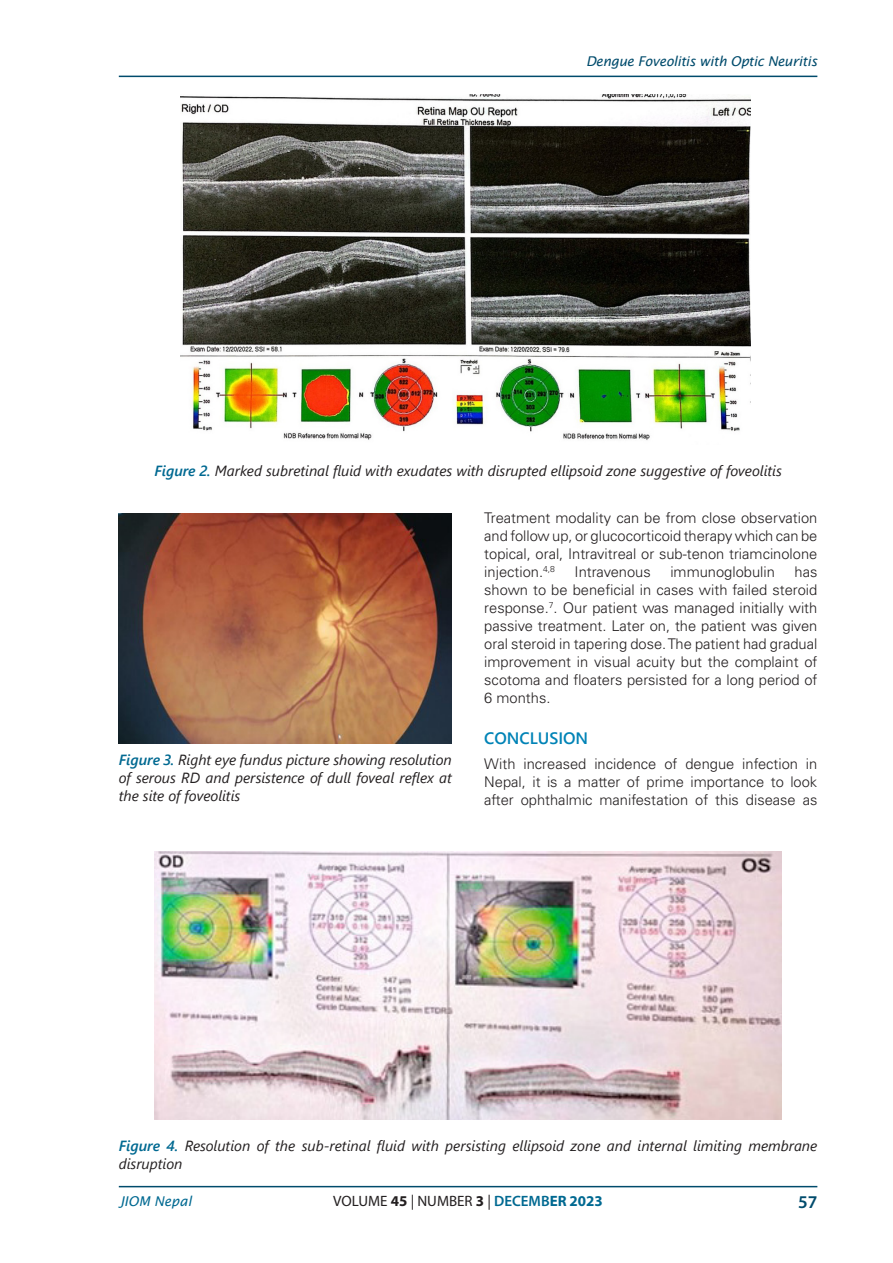
<style>
.page{position:relative;width:893px;height:1263px;background:#fff}
.page>*{position:absolute;margin:0;border:0;box-sizing:border-box;transform-origin:0 0}
.t1{font:600 18px "Myriad Pro";color:#004b6c}
.Major_headings{font:600 16.5px "Segoe UI";color:#0083b6}
.t2{font:15px "Myriad Pro";color:#231f20}
.t3{font:300 14.7px/18px "Univers LT Std";color:#231f20;text-align:justify}
.t4{font:italic 14.7px/18px "Segoe UI";color:#231f20;text-align:justify}
.t5{font:italic 13.5px "Lucida Sans";letter-spacing:-.02em;color:#004b6c}
.t6{font:italic 13.5px "Lucida Sans";color:#006991}
.s1{font-weight:600;color:#006991}
.s2{font-weight:700}
.s3{font-weight:700;color:#006991}
</style>
<div class="page">
<hr style="left:119px;top:1186px;width:698px;height:1px;background:#004b6c">
<hr style="left:119px;top:76px;width:698px;height:1px;background:#004b6c">
<img style="left:180px;top:94px;width:571px;height:346px">
<img style="left:119px;top:514px;width:333px;height:229px">
<img style="left:155px;top:852px;width:627px;height:268px">
<p class="t5" style="left:586px;top:53px;width:233px">Dengue Foveolitis with Optic Neuritis</p>
<p class="t4" style="left:154px;top:460px;width:629px"><span class="s1">Figure 2.</span> Marked subretinal fluid with exudates with disrupted ellipsoid zone suggestive of foveolitis</p>
<p class="t4" style="left:119px;top:748px;width:335px"><span class="s1">Figure 3.</span> Right eye fundus picture showing resolution of serous RD and persistence of dull foveal reflex at the site of foveolitis</p>
<p class="t3" style="left:484px;top:509px;width:335px">Treatment modality can be from close observation and follow up, or glucocorticoid therapy which can be topical, oral, Intravitreal or sub-tenon triamcinolone injection.<sup>4,8</sup></p>
<p class="t3" style="left:575px;top:563px;width:78px">Intravenous</p>
<p class="t3" style="left:670px;top:563px;width:106px">immunoglobulin</p>
<p class="t3" style="left:484px;top:563px;width:335px;text-indent:310px">has shown to be beneficial in cases with failed steroid response.<sup>7</sup>. Our patient was managed initially with passive treatment. Later on, the patient was given oral steroid in tapering dose. The patient had gradual improvement in visual acuity but the complaint of scotoma and floaters persisted for a long period of 6 months.</p>
<p class="Major_headings" style="left:484px;top:723px;width:106px">CONCLUSION</p>
<p class="t3" style="left:484px;top:755px;width:335px">With increased incidence of dengue infection in Nepal, it is a matter of prime importance to look after ophthalmic manifestation of this disease as</p>
<p class="t4" style="left:119px;top:1135px;width:700px"><span class="s1">Figure 4.</span> Resolution of the sub-retinal fluid with persisting ellipsoid zone and internal limiting membrane disruption</p>
<p class="t6" style="left:119px;top:1193px;width:74px">JIOM Nepal</p>
<p class="t2" style="left:333px;top:1192px;width:271px">VOLUME <span class="s2">45</span> | NUMBER <span class="s2">3</span> | <span class="s1">DECEMB</span><span class="s3">ER 2023</span></p>
<p class="t1" style="left:798px;top:1190px;width:21px">57</p>
</div>
